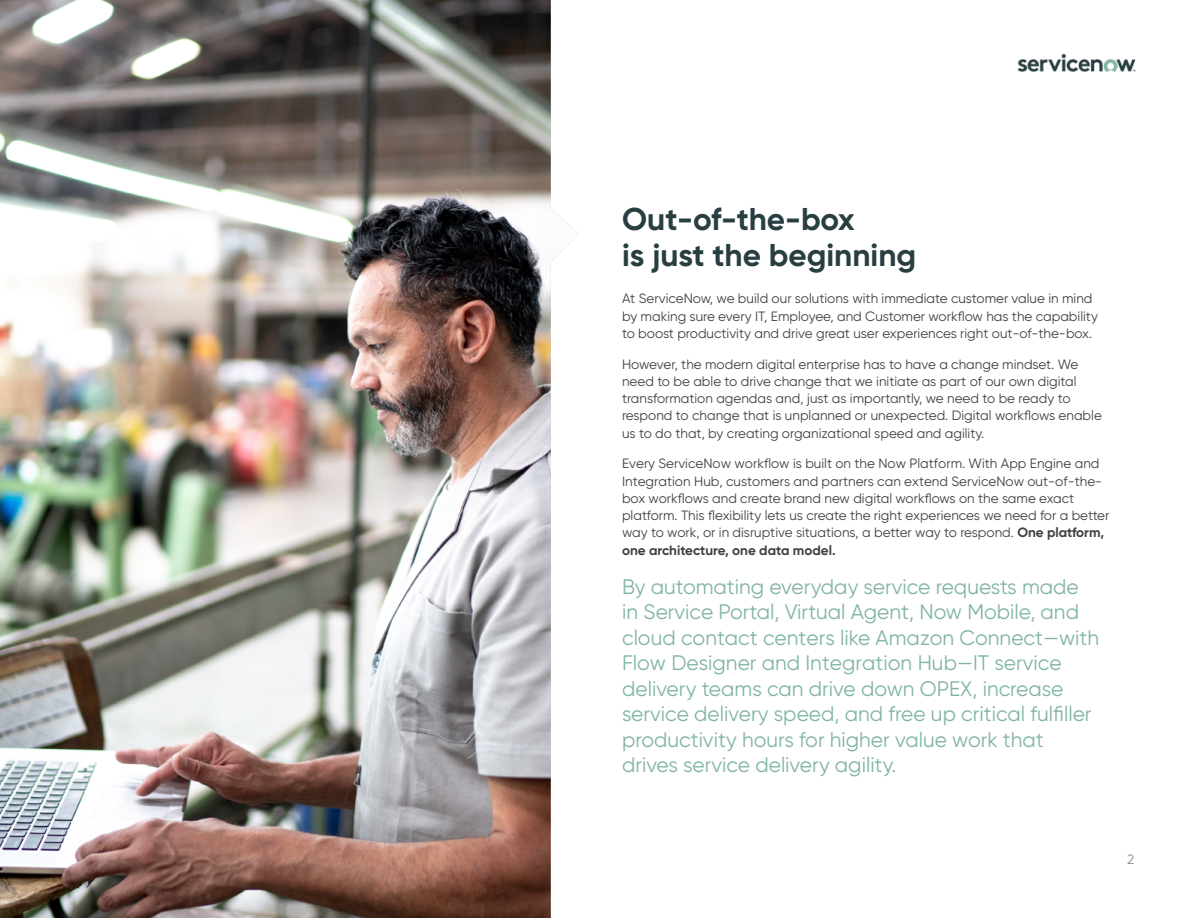
<style>
.page{position:relative;width:1188px;height:918px;background:#fff}
.page>*{position:absolute;margin:0;border:0;box-sizing:border-box;transform-origin:0 0}
.t1{font:700 31.5px/36px "Gilroy";color:#293e40}
.t2{font:21px/25.5px "Gilroy";color:#81b5a1}
.t3{font:13.5px/17.2px "Gilroy";color:#404042}
.t4{font:13.5px "Gilroy";color:#8a8e91}
.s1{font-weight:700}
</style>
<div class="page">
<img style="left:1017px;top:53px;width:119px;height:19px">
<img style="left:0;top:0;width:579px;height:918px">
<h1 class="t1" style="left:622px;top:201px;width:296px">Out-of-the-box<br>is just the beginning</h1>
<p class="t3" style="left:622px;top:290px;width:477px">At ServiceNow, we build our solutions with immediate customer value in mind by making sure every IT, Employee, and Customer workflow has the capability to boost productivity and drive great user experiences right out-of-the-box.</p>
<p class="t3" style="left:622px;top:355px;width:481px">However, the modern digital enterprise has to have a change mindset. We need to be able to drive change that we initiate as part of our own digital transformation agendas and, just as importantly, we need to be ready to respond to change that is unplanned or unexpected. Digital workflows enable us to do that, by creating organizational speed and agility.</p>
<p class="t3" style="left:622px;top:455px;width:489px">Every ServiceNow workflow is built on the Now Platform. With App Engine and Integration Hub, customers and partners can extend ServiceNow out-of-the&shy;box workflows and create brand new digital workflows on the same exact platform. This flexibility lets us create the right experiences we need for a better way to work, or in disruptive situations, a better way to respond. <span class="s1">One platform, one architecture, one data model.</span></p>
<p class="t2" style="left:622px;top:573px;width:479px">By automating everyday service requests made in Service Portal, Virtual Agent, Now Mobile, and cloud contact centers like Amazon Connect—with Flow Designer and Integration Hub—IT service delivery teams can drive down OPEX, increase service delivery speed, and free up critical fulfiller productivity hours for higher value work that drives service delivery agility.</p>
<p class="t4" style="left:1127px;top:851px;width:9px">2</p>
</div>
